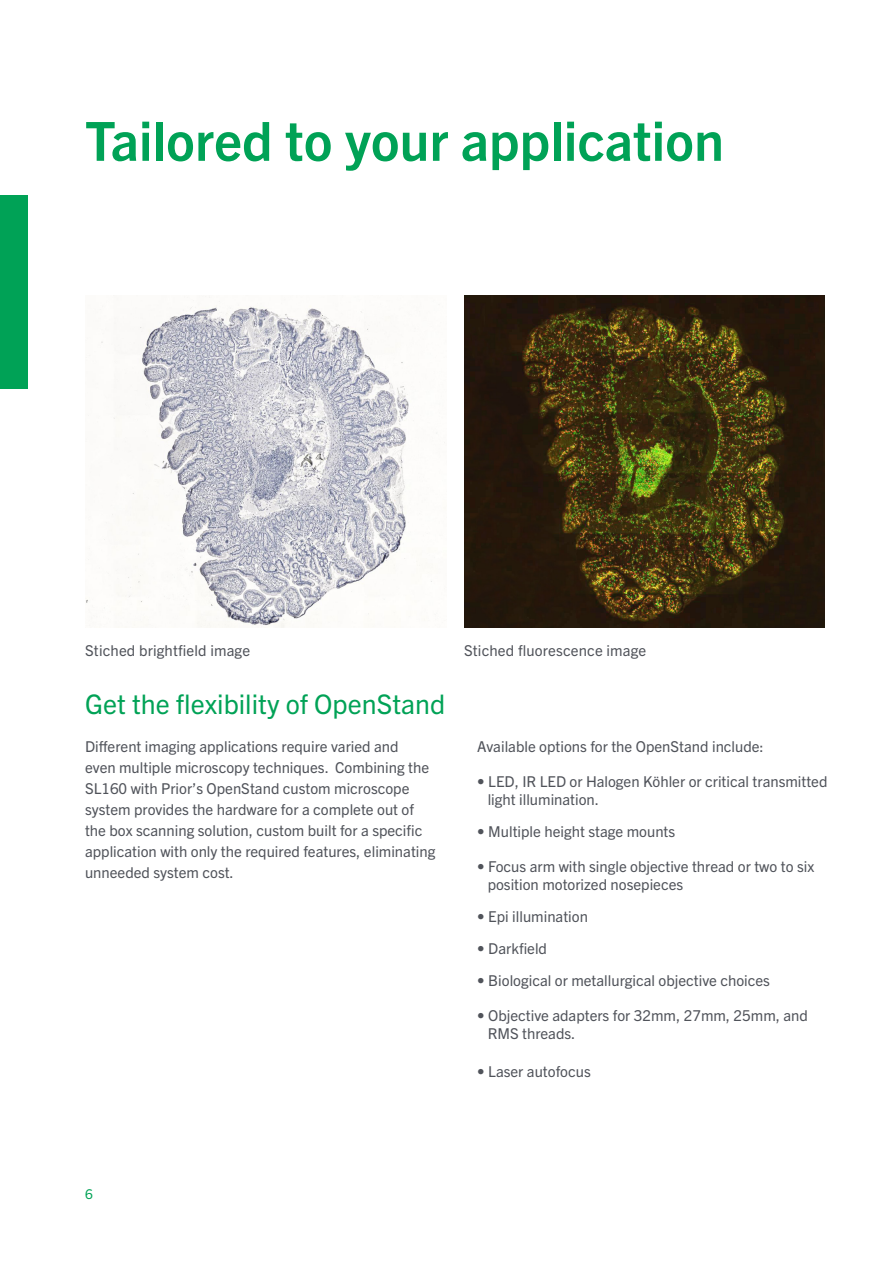
<style>
.page{position:relative;width:893px;height:1263px;background:#fff}
.page>*{position:absolute;margin:0;border:0;box-sizing:border-box;transform-origin:0 0}
.Headline_-_green_bol{font:700 54px "Trade Gothic Next LT Pro";color:#00a256}
.t1{font:27px "Trade Gothic Next LT Pro";color:#00a256}
.t2{font:15px/21px "Trade Gothic Next LT Pro";color:#50535a}
.t3{font:13.5px "Trade Gothic Next LT Pro";color:#00a256}
</style>
<div class="page">
<div style="left:0;top:196px;width:28px;height:193px;background:#00a256"></div>
<img style="left:464px;top:296px;width:361px;height:331px">
<img style="left:86px;top:296px;width:359px;height:331px">
<p class="Headline_-_green_bol" style="left:85px;top:104px;width:640px">Tailored to your application</p>
<p class="t2" style="left:85px;top:639px;width:167px">Stiched brightfield image</p>
<p class="t2" style="left:464px;top:639px;width:184px">Stiched fluorescence image</p>
<p class="t1" style="left:85px;top:685px;width:362px">Get the flexibility of OpenStand</p>
<p class="t2" style="left:85px;top:735px;width:352px">Different imaging applications require varied and<br>even multiple microscopy techniques. Combining the SL160 with Prior’s OpenStand custom microscope system provides the hardware for a complete out of the box scanning solution, custom built for a specific application with only the required features, eliminating unneeded system cost.</p>
<p class="t2" style="left:477px;top:735px;width:288px">Available options for the OpenStand include:</p>
<p class="t2" style="left:488px;top:771px;width:341px;line-height:18px;text-indent:-10px">• LED, IR LED or Halogen Köhler or critical transmitted light illumination.</p>
<p class="t2" style="left:477px;top:820px;width:199px">• Multiple height stage mounts</p>
<p class="t2" style="left:488px;top:856px;width:328px;line-height:18px;text-indent:-10px">• Focus arm with single objective thread or two to six position motorized nosepieces</p>
<p class="t2" style="left:477px;top:905px;width:112px">• Epi illumination</p>
<p class="t2" style="left:477px;top:937px;width:71px">• Darkfield</p>
<p class="t2" style="left:477px;top:969px;width:294px">• Biological or metallurgical objective choices</p>
<p class="t2" style="left:488px;top:1005px;width:322px;line-height:18px;text-indent:-10px">• Objective adapters for 32mm, 27mm, 25mm, and<br>RMS threads.</p>
<p class="t2" style="left:477px;top:1060px;width:115px">• Laser autofocus</p>
<p class="t3" style="left:85px;top:1185px;width:9px">6</p>
</div>
